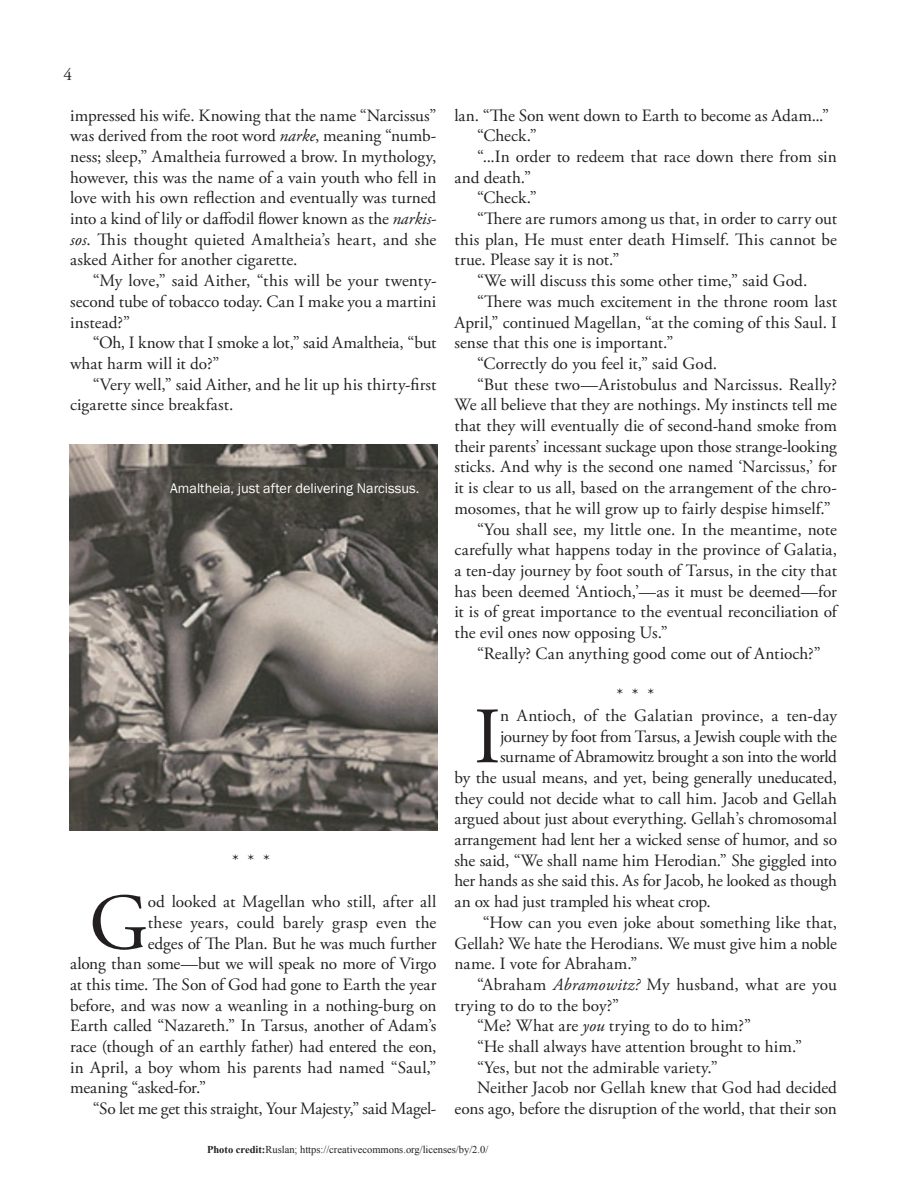
<style>
.page{position:relative;width:918px;height:1188px;background:#fff}
.page>*{position:absolute;margin:0;border:0;box-sizing:border-box;transform-origin:0 0}
.Better_Justification{font:79.65px "Adobe Garamond Pro";color:#231f20}
.Better_Justification-2{font:17.25px/20.7px "Adobe Garamond Pro";letter-spacing:-.005em;color:#231f20;text-align:justify}
.Better_Justification-3{font:17.25px "Adobe Garamond Pro";letter-spacing:-.025em;color:#231f20}
.t1{font:14.25px "Franklin Gothic";color:#fff}
.t2{font:10.5px "Times New Roman";color:#231f20}
.s1{font-style:italic}
.s2{font-weight:700}
</style>
<div class="page">
<img style="left:70px;top:445px;width:367px;height:386px">
<p class="Better_Justification-2" style="left:63px;top:65px;width:10px">4</p>
<p class="Better_Justification-2" style="left:70px;top:105px;width:368px">impressed his wife. Knowing that the name “Narcissus” was derived from the root word <span class="s1">narke</span>, meaning “numb&shy;ness; sleep,” Amaltheia furrowed a brow. In mythology, however, this was the name of a vain youth who fell in love with his own reflection and eventually was turned into a kind of lily or daffodil flower known as the <span class="s1">narkis&shy;sos</span>. This thought quieted Amaltheia’s heart, and she asked Aither for another cigarette.</p>
<p class="Better_Justification-2" style="left:70px;top:271px;width:368px;text-indent:22px">“My love,” said Aither, “this will be your twenty&shy;second tube of tobacco today. Can I make you a martini instead?”</p>
<p class="Better_Justification-2" style="left:70px;top:333px;width:368px;text-indent:22px">“Oh, I know that I smoke a lot,” said Amaltheia, “but what harm will it do?”</p>
<p class="Better_Justification-2" style="left:70px;top:374px;width:368px;text-indent:22px">“Very well,” said Aither, and he lit up his thirty-first cigarette since breakfast.</p>
<p class="Better_Justification-2" style="left:454px;top:105px;width:376px">lan. “The Son went down to Earth to become as Adam...”</p>
<p class="Better_Justification-2" style="left:477px;top:126px;width:61px">“Check.”</p>
<p class="Better_Justification-2" style="left:454px;top:147px;width:384px;text-indent:22px">“...In order to redeem that race down there from sin and death.”</p>
<p class="Better_Justification-2" style="left:477px;top:188px;width:61px">“Check.”</p>
<p class="Better_Justification-2" style="left:454px;top:209px;width:384px;text-indent:22px">“There are rumors among us that, in order to carry out this plan, He must enter death Himself. This cannot be true. Please say it is not.”</p>
<p class="Better_Justification-2" style="left:477px;top:271px;width:332px">“We will discuss this some other time,” said God.</p>
<p class="Better_Justification-2" style="left:454px;top:292px;width:384px;text-indent:22px">“There was much excitement in the throne room last April,” continued Magellan, “at the coming of this Saul. I sense that this one is important.”</p>
<p class="Better_Justification-2" style="left:477px;top:354px;width:242px">“Correctly do you feel it,” said God.</p>
<p class="Better_Justification-2" style="left:454px;top:374px;width:384px;text-indent:22px">“But these two—Aristobulus and Narcissus. Really?<br>We all believe that they are nothings. My instincts tell me that they will eventually die of second-hand smoke from their parents’ incessant suckage upon those strange-looking sticks. And why is the second one named ‘Narcissus,’ for it is clear to us all, based on the arrangement of the chro&shy;mosomes, that he will grow up to fairly despise himself.”</p>
<p class="Better_Justification-2" style="left:454px;top:519px;width:384px;text-indent:22px">“You shall see, my little one. In the meantime, note carefully what happens today in the province of Galatia, a ten-day journey by foot south of Tarsus, in the city that has been deemed ‘Antioch,’—as it must be deemed—for it is of great importance to the eventual reconciliation of the evil ones now opposing Us.”</p>
<p class="Better_Justification-2" style="left:477px;top:644px;width:345px">“Really? Can anything good come out of Antioch?”</p>
<p class="Better_Justification-2" style="left:617px;top:685px;width:39px">* * *</p>
<p class="Better_Justification" style="left:474px;top:689px;width:28px">I</p>
<p class="Better_Justification-2" style="left:500px;top:706px;width:338px">n Antioch, of the Galatian province, a ten-day</p>
<p class="t1" style="left:170px;top:480px;width:250px">Amaltheia, just after delivering Narcissus.</p>
<p class="Better_Justification-2" style="left:500px;top:726px;width:338px">journey by foot from Tarsus, a Jewish couple with the</p>
<p class="Better_Justification-3" style="left:500px;top:746px;width:338px">surname of Abramowitz brought a son into the world</p>
<p class="Better_Justification-2" style="left:454px;top:768px;width:384px">by the usual means, and yet, being generally uneducated,</p>
<p class="Better_Justification-2" style="left:454px;top:788px;width:384px">they could not decide what to call him. Jacob and Gellah</p>
<p class="Better_Justification-2" style="left:454px;top:809px;width:384px">argued about just about everything. Gellah’s chromosomal</p>
<p class="Better_Justification-2" style="left:454px;top:830px;width:384px">arrangement had lent her a wicked sense of humor, and so</p>
<p class="Better_Justification-2" style="left:454px;top:851px;width:384px">she said, “We shall name him Herodian.” She giggled into</p>
<p class="Better_Justification-2" style="left:454px;top:871px;width:384px">her hands as she said this. As for Jacob, he looked as though</p>
<p class="Better_Justification-2" style="left:454px;top:892px;width:258px">an ox had just trampled his wheat crop.</p>
<p class="Better_Justification-2" style="left:454px;top:913px;width:384px;text-indent:28px">“How can you even joke about something like that, Gellah? We hate the Herodians. We must give him a noble name. I vote for Abraham.”</p>
<p class="Better_Justification-2" style="left:454px;top:975px;width:384px;text-indent:22px">“Abraham <span class="s1">Abramowitz?</span> My husband, what are you trying to do to the boy?”</p>
<p class="Better_Justification-2" style="left:477px;top:1016px;width:276px">“Me? What are <span class="s1">you</span> trying to do to him?”</p>
<p class="Better_Justification-2" style="left:477px;top:1037px;width:327px">“He shall always have attention brought to him.”</p>
<p class="Better_Justification-2" style="left:477px;top:1058px;width:242px">“Yes, but not the admirable variety.”</p>
<p class="Better_Justification-2" style="left:454px;top:1078px;width:384px;text-align:right">Neither Jacob nor Gellah knew that God had decided eons ago, before the disruption of the world, that their son</p>
<p class="t2" style="left:207px;top:1143px;width:283px"><span class="s2">Photo credit:</span>Ruslan; https://creativecommons.org/licenses/by/2.0/</p>
<p class="Better_Justification-2" style="left:232px;top:851px;width:39px">* * *</p>
<p class="Better_Justification" style="left:89px;top:875px;width:61px">G</p>
<p class="Better_Justification-2" style="left:148px;top:892px;width:290px">od looked at Magellan who still, after all</p>
<p class="Better_Justification-2" style="left:148px;top:913px;width:290px">these years, could barely grasp even the</p>
<p class="Better_Justification-2" style="left:148px;top:933px;width:290px">edges of The Plan. But he was much further</p>
<p class="Better_Justification-2" style="left:70px;top:954px;width:368px">along than some—but we will speak no more of Virgo</p>
<p class="Better_Justification-2" style="left:70px;top:975px;width:368px">at this time. The Son of God had gone to Earth the year</p>
<p class="Better_Justification-2" style="left:70px;top:995px;width:368px">before, and was now a weanling in a nothing-burg on</p>
<p class="Better_Justification-2" style="left:70px;top:1016px;width:368px">Earth called “Nazareth.” In Tarsus, another of Adam’s</p>
<p class="Better_Justification-2" style="left:70px;top:1037px;width:368px">race (though of an earthly father) had entered the eon,</p>
<p class="Better_Justification-2" style="left:70px;top:1058px;width:368px">in April, a boy whom his parents had named “Saul,”</p>
<p class="Better_Justification-2" style="left:70px;top:1078px;width:138px">meaning “asked-for.”</p>
<p class="Better_Justification-2" style="left:93px;top:1099px;width:345px">“So let me get this straight, Your Majesty,” said Magel-</p>
</div>
